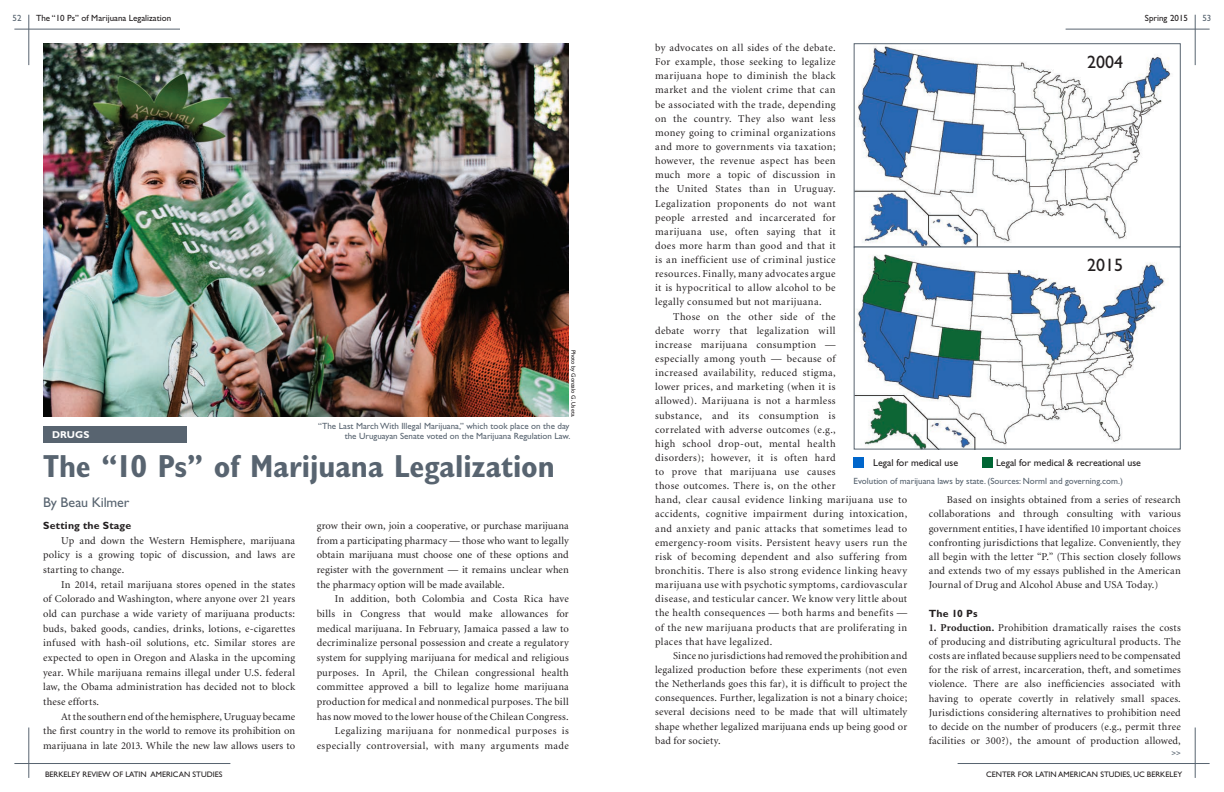
<style>
.page{position:relative;width:1224px;height:792px;background:#fff}
.page>*{position:absolute;margin:0;border:0;box-sizing:border-box;transform-origin:0 0}
.Article_Title{font:700 condensed 32px "Gill Sans";letter-spacing:-.005em;color:#586470}
.t1{font:18px "Gill Sans";color:#231f20}
.Article_Title-2{font:14px "Gill Sans";letter-spacing:-.01em;color:#586470}
.Text_Body{font:10.5px/14.1px "Minion";letter-spacing:.03em;color:#231f20;text-align:justify}
.Subhead{font:700 10.5px "Gill Sans";letter-spacing:.015em;color:#231f20}
.t2{font:10px "Gill Sans";color:#231f20}
.Supertitle{font:700 10px "Gill Sans";letter-spacing:.01em;color:#fff}
.t3{font:9px/10.8px "Gill Sans";color:#586470;text-align:right}
.t4{font:9px "Gill Sans";color:#231f20}
.t5{font:8px "Gill Sans";color:#231f20}
.t6{font:8px "Gill Sans";color:#586470}
.Credit{font:6px "Gill Sans";color:#231f20}
.s1{font-weight:700}
</style>
<div class="page">
<hr style="left:29px;top:15px;width:1px;height:50px;background:#586470">
<hr style="left:14px;top:763px;width:216px;height:1px;background:#586470">
<hr style="left:29px;top:728px;width:1px;height:50px;background:#586470">
<hr style="left:958px;top:763px;width:252px;height:1px;background:#586470">
<hr style="left:1195px;top:728px;width:1px;height:50px;background:#586470">
<hr style="left:1066px;top:29px;width:144px;height:1px;background:#586470">
<hr style="left:1195px;top:15px;width:1px;height:50px;background:#586470">
<hr style="left:14px;top:29px;width:166px;height:1px;background:#586470">
<img style="left:43px;top:43px;width:526px;height:374px">
<div style="left:43px;top:426px;width:144px;height:17px;background:#586470"></div>
<img style="left:856px;top:46px;width:315px;height:200px">
<div style="left:854px;top:43px;width:327px;height:205px;border:1px solid #586470"></div>
<img style="left:856px;top:254px;width:309px;height:194px">
<div style="left:854px;top:458px;width:10px;height:10px;background:#0066cb"></div>
<div style="left:982px;top:458px;width:10px;height:10px;background:#006634"></div>
<p class="t3" style="left:13px;top:13px;width:10px">52</p>
<p class="t4" style="left:36px;top:13px;width:137px">The “10 Ps” of Marijuana Legalization</p>
<p class="t4" style="left:1145px;top:13px;width:45px">Spring 2015</p>
<p class="t3" style="left:1202px;top:13px;width:10px">53</p>
<p class="Text_Body" style="left:655px;top:41px;width:182px">by advocates on all sides of the debate.<br>For example, those seeking to legalize marijuana hope to diminish the black market and the violent crime that can be associated with the trade, depending on the country. They also want less money going to criminal organizations and more to governments via taxation; however, the revenue aspect has been much more a topic of discussion in the United States than in Uruguay.<br>Legalization proponents do not want people arrested and incarcerated for marijuana use, often saying that it does more harm than good and that it is an inefficient use of criminal justice resources. Finally, many advocates argue it is hypocritical to allow alcohol to be legally consumed but not marijuana.</p>
<p class="Text_Body" style="left:655px;top:310px;width:254px;text-align:left;text-indent:18px">Those on the other side of the<br>debate worry that legalization will<br>increase marijuana consumption —<br>especially among youth — because of<br>increased availability, reduced stigma,<br>lower prices, and marketing (when it is<br>allowed). Marijuana is not a harmless<br>substance, and its consumption is<br>correlated with adverse outcomes (e.g.,<br>high school drop-out, mental health<br>disorders); however, it is often hard<br>to prove that marijuana use causes<br>those outcomes. There is, on the other<br>hand, clear causal evidence linking marijuana use to accidents, cognitive impairment during intoxication, and anxiety and panic attacks that sometimes lead to emergency-room visits. Persistent heavy users run the risk of becoming dependent and also suffering from bronchitis. There is also strong evidence linking heavy marijuana use with psychotic symptoms, cardiovascular disease, and testicular cancer. We know very little about the health consequences — both harms and benefits — of the new marijuana products that are proliferating in places that have legalized.</p>
<p class="Text_Body" style="left:655px;top:649px;width:254px;text-indent:18px">Since no jurisdictions had removed the prohibition and legalized production before these experiments (not even the Netherlands goes this far), it is difficult to project the consequences. Further, legalization is not a binary choice; several decisions need to be made that will ultimately shape whether legalized marijuana ends up being good or bad for society.</p>
<p class="t1" style="left:1087px;top:51px;width:37px">2004</p>
<p class="t1" style="left:1087px;top:254px;width:37px">2015</p>
<p class="Credit" style="left:577px;top:350px;width:69px;rotate:90deg">Photo by Gonzalo G. Useta.</p>
<p class="Supertitle" style="left:52px;top:429px;width:39px">DRUGS</p>
<p class="t3" style="left:318px;top:420px;width:254px">“The Last March With Illegal Marijuana,” which took place on the day the Uruguayan Senate voted on the Marijuana Regulation Law.</p>
<p class="Article_Title" style="left:43px;top:447px;width:513px">The “10 Ps” of Marijuana Legalization</p>
<p class="Article_Title-2" style="left:43px;top:494px;width:88px">By Beau Kilmer</p>
<p class="t2" style="left:873px;top:457px;width:86px">Legal for medical use</p>
<p class="t2" style="left:996px;top:457px;width:146px">Legal for medical &amp; recreational use</p>
<p class="t3" style="left:854px;top:475px;width:271px">Evolution of marijuana laws by state. (Sources: Norml and governing.com.)</p>
<p class="Text_Body" style="left:929px;top:493px;width:254px;text-indent:18px">Based on insights obtained from a series of research collaborations and through consulting with various government entities, I have identified 10 important choices confronting jurisdictions that legalize. Conveniently, they all begin with the letter “P.” (This section closely follows and extends two of my essays published in the American Journal of Drug and Alcohol Abuse and USA Today.)</p>
<p class="Subhead" style="left:929px;top:607px;width:50px">The 10 Ps</p>
<p class="Text_Body" style="left:929px;top:621px;width:254px"><span class="s1">1. Production.</span> Prohibition dramatically raises the costs of producing and distributing agricultural products. The costs are inflated because suppliers need to be compensated for the risk of arrest, incarceration, theft, and sometimes violence. There are also inefficiencies associated with having to operate covertly in relatively small spaces.<br>Jurisdictions considering alternatives to prohibition need to decide on the number of producers (e.g., permit three facilities or 300?), the amount of production allowed,</p>
<p class="Text_Body" style="left:317px;top:519px;width:253px;line-height:14.7px">grow their own, join a cooperative, or purchase marijuana from a participating pharmacy — those who want to legally obtain marijuana must choose one of these options and register with the government — it remains unclear when the pharmacy option will be made available.</p>
<p class="Text_Body" style="left:317px;top:592px;width:254px;line-height:14.7px;text-indent:18px">In addition, both Colombia and Costa Rica have bills in Congress that would make allowances for medical marijuana. In February, Jamaica passed a law to decriminalize personal possession and create a regulatory system for supplying marijuana for medical and religious purposes. In April, the Chilean congressional health committee approved a bill to legalize home marijuana production for medical and nonmedical purposes. The bill has now moved to the lower house of the Chilean Congress.</p>
<p class="Text_Body" style="left:317px;top:724px;width:253px;line-height:14.7px;text-align:right">Legalizing marijuana for nonmedical purposes is especially controversial, with many arguments made</p>
<p class="Subhead" style="left:43px;top:519px;width:90px">Setting the Stage</p>
<p class="Text_Body" style="left:43px;top:533px;width:254px;line-height:14.7px;text-indent:18px">Up and down the Western Hemisphere, marijuana policy is a growing topic of discussion, and laws are starting to change.</p>
<p class="Text_Body" style="left:43px;top:577px;width:254px;line-height:14.7px;text-indent:18px">In 2014, retail marijuana stores opened in the states of Colorado and Washington, where anyone over 21 years old can purchase a wide variety of marijuana products: buds, baked goods, candies, drinks, lotions, e-cigarettes infused with hash-oil solutions, etc. Similar stores are expected to open in Oregon and Alaska in the upcoming year. While marijuana remains illegal under U.S. federal law, the Obama administration has decided not to block these efforts.</p>
<p class="Text_Body" style="left:43px;top:709px;width:254px;line-height:14.7px;text-indent:18px">At the southern end of the hemisphere, Uruguay became the first country in the world to remove its prohibition on marijuana in late 2013. While the new law allows users to</p>
<p class="t6" style="left:1171px;top:749px;width:11px">&gt;&gt;</p>
<p class="t5" style="left:45px;top:769px;width:179px">BERKELEY REVIEW OF LATIN AMERICAN STUDIES</p>
<p class="t5" style="left:986px;top:769px;width:198px">CENTER FOR LATIN AMERICAN STUDIES, UC BERKELEY</p>
</div>
